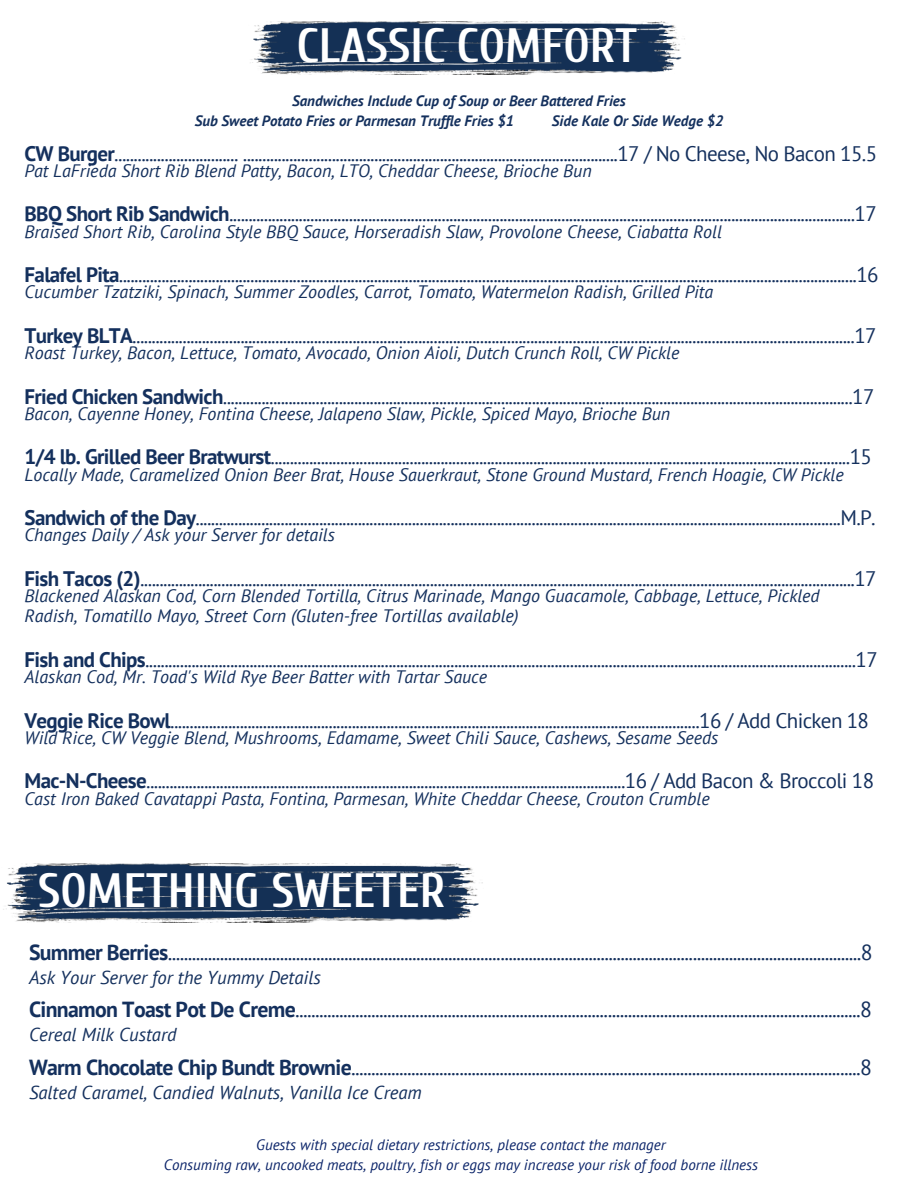
<style>
.page{position:relative;width:918px;height:1188px;background:#fff}
.page>*{position:absolute;margin:0;border:0;box-sizing:border-box;transform-origin:0 0}
.t1{font:700 48px "Cuprum";color:#fff}
.t2{font:21.75px "PT Sans";color:#14305d}
.t3{font:21px "PT Sans";letter-spacing:-.03em;color:#14305d}
.t4{font:italic 18.75px "PT Sans";color:#14305d}
.t5{font:italic 18px/20.2px "PT Sans";color:#14305d}
.t6{font:italic 15px/20.2px "PT Sans";color:#0b2469;text-align:center}
.t7{font:italic 700 15px/20.2px "PT Sans";color:#14305d}
.s1{font-weight:700}
</style>
<div class="page">
<img style="left:250px;top:21px;width:435px;height:53px">
<img style="left:3px;top:864px;width:480px;height:58px">
<h1 class="t1" style="left:297px;top:19px;width:342px">CLASSIC COMFORT</h1>
<p class="t7" style="left:195px;top:90px;width:433px;text-indent:97px">Sandwiches Include Cup of Soup or Beer Battered Fries<br>Sub Sweet Potato Fries or Parmesan Truffle Fries $1</p>
<p class="t7" style="left:552px;top:111px;width:173px">Side Kale Or Side Wedge $2</p>
<p class="t3" style="left:25px;top:139px;width:854px"><span class="s1">CW Burger</span>................................ .................................................................................................17 / No Cheese, No Bacon 15.5</p>
<p class="t5" style="left:25px;top:160px;width:569px">Pat LaFrieda Short Rib Blend Patty, Bacon, LTO, Cheddar Cheese, Brioche Bun</p>
<p class="t3" style="left:25px;top:200px;width:854px"><span class="s1">BBQ Short Rib Sandwich</span>..................................................................................................................................................................17</p>
<p class="t5" style="left:25px;top:221px;width:699px">Braised Short Rib, Carolina Style BBQ Sauce, Horseradish Slaw, Provolone Cheese, Ciabatta Roll</p>
<p class="t3" style="left:25px;top:261px;width:856px"><span class="s1">Falafel Pita</span>...............................................................................................................................................................................................16</p>
<p class="t5" style="left:25px;top:282px;width:690px">Cucumber Tzatziki, Spinach, Summer Zoodles, Carrot, Tomato, Watermelon Radish, Grilled Pita</p>
<p class="t3" style="left:25px;top:322px;width:854px"><span class="s1">Turkey BLTA</span>...........................................................................................................................................................................................17</p>
<p class="t5" style="left:25px;top:342px;width:656px">Roast Turkey, Bacon, Lettuce, Tomato, Avocado, Onion Aioli, Dutch Crunch Roll, CW Pickle</p>
<p class="t3" style="left:25px;top:382px;width:851px"><span class="s1">Fried Chicken Sandwich</span>...................................................................................................................................................................17</p>
<p class="t5" style="left:25px;top:403px;width:647px">Bacon, Cayenne Honey, Fontina Cheese, Jalapeno Slaw, Pickle, Spiced Mayo, Brioche Bun</p>
<p class="t3" style="left:25px;top:443px;width:849px"><span class="s1">1/4 lb. Grilled Beer Bratwurst</span>......................................................................................................................................................15</p>
<p class="t5" style="left:25px;top:464px;width:821px">Locally Made, Caramelized Onion Beer Brat, House Sauerkraut, Stone Ground Mustard, French Hoagie, CW Pickle</p>
<p class="t3" style="left:25px;top:504px;width:853px"><span class="s1">Sandwich of the Day</span>.......................................................................................................................................................................M.P.</p>
<p class="t5" style="left:25px;top:525px;width:312px">Changes Daily / Ask your Server for details</p>
<p class="t3" style="left:25px;top:565px;width:854px"><span class="s1">Fish Tacos (2)</span>.........................................................................................................................................................................................17</p>
<p class="t5" style="left:25px;top:585px;width:797px">Blackened Alaskan Cod, Corn Blended Tortilla, Citrus Marinade, Mango Guacamole, Cabbage, Lettuce, Pickled<br>Radish, Tomatillo Mayo, Street Corn (Gluten-free Tortillas available)</p>
<p class="t3" style="left:25px;top:646px;width:855px"><span class="s1">Fish and Chips</span>........................................................................................................................................................................................17</p>
<p class="t5" style="left:25px;top:666px;width:464px">Alaskan Cod, Mr. Toad's Wild Rye Beer Batter with Tartar Sauce</p>
<p class="t3" style="left:25px;top:706px;width:846px"><span class="s1">Veggie Rice Bowl</span>.........................................................................................................................................16 / Add Chicken 18</p>
<p class="t5" style="left:25px;top:727px;width:695px">Wild Rice, CW Veggie Blend, Mushrooms, Edamame, Sweet Chili Sauce, Cashews, Sesame Seeds</p>
<p class="t3" style="left:25px;top:767px;width:851px"><span class="s1">Mac-N-Cheese</span>............................................................................................................................16 / Add Bacon &amp; Broccoli 18</p>
<p class="t5" style="left:25px;top:788px;width:687px">Cast Iron Baked Cavatappi Pasta, Fontina, Parmesan, White Cheddar Cheese, Crouton Crumble</p>
<h1 class="t1" style="left:38px;top:864px;width:409px">SOMETHING SWEETER</h1>
<p class="t2" style="left:29px;top:938px;width:845px"><span class="s1">Summer Berries</span>.............................................................................................................................................................................8</p>
<p class="t4" style="left:29px;top:965px;width:293px">Ask Your Server for the Yummy Details</p>
<p class="t2" style="left:29px;top:995px;width:844px"><span class="s1">Cinnamon Toast Pot De Creme</span>.............................................................................................................................................8</p>
<p class="t4" style="left:29px;top:1022px;width:149px">Cereal Milk Custard</p>
<p class="t2" style="left:29px;top:1052px;width:844px"><span class="s1">Warm Chocolate Chip Bundt Brownie</span>...............................................................................................................................8</p>
<p class="t4" style="left:29px;top:1080px;width:394px">Salted Caramel, Candied Walnuts, Vanilla Ice Cream</p>
<p class="t6" style="left:164px;top:1134px;width:596px">Guests with special dietary restrictions, please contact the manager<br>Consuming raw, uncooked meats, poultry, fish or eggs may increase your risk of food borne illness</p>
</div>
